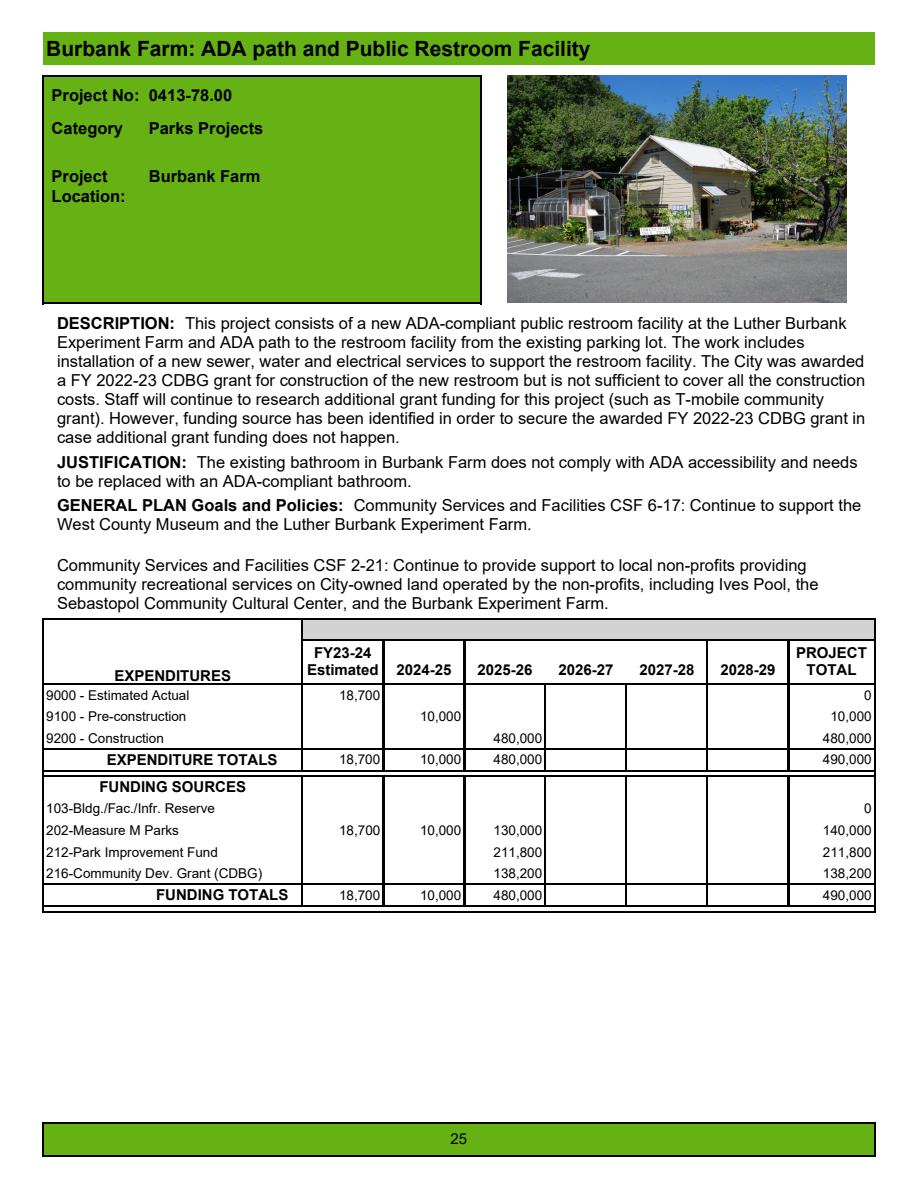
<style>
.page{position:relative;width:918px;height:1188px;background:#fff}
.page>*{position:absolute;margin:0;border:0;box-sizing:border-box;transform-origin:0 0}
.t1{font:700 21px "Arial";color:#000}
.t2{font:16.5px/18.9px "Arial";color:#000}
.t3{font:700 16.5px "Arial";color:#000}
.t4{font:700 15px/17.2px "Arial";color:#000;text-align:center}
.t5{font:15px "Arial";color:#000}
.t6{font:13.5px "Arial";color:#000}
.s1{font-weight:700}
</style>
<div class="page">
<div style="left:43px;top:76px;width:438px;height:227px;background:#66b114"></div>
<hr style="left:42px;top:75px;width:2px;height:229px;background:#000">
<hr style="left:480px;top:75px;width:1px;height:229px;background:#000">
<hr style="left:42px;top:75px;width:439px;height:1px;background:#000">
<hr style="left:42px;top:303px;width:439px;height:1px;background:#000">
<img style="left:508px;top:75px;width:338px;height:227px">
<div style="left:43px;top:32px;width:832px;height:33px;background:#66b114"></div>
<hr style="left:463px;top:639px;width:3px;height:44px;background:#000">
<hr style="left:787px;top:639px;width:3px;height:44px;background:#000">
<hr style="left:302px;top:619px;width:1px;height:65px;background:#000">
<div style="left:302px;top:619px;width:573px;height:21px;background:#d3d3d3"></div>
<svg style="left:302px;top:619px;width:1px;height:20px"></svg>
<hr style="left:302px;top:639px;width:573px;height:2px;background:#000">
<hr style="left:707px;top:639px;width:1px;height:44px;background:#000">
<hr style="left:382px;top:640px;width:3px;height:43px;background:#000">
<hr style="left:42px;top:618px;width:2px;height:67px;background:#000">
<hr style="left:874px;top:618px;width:2px;height:67px;background:#000">
<hr style="left:42px;top:618px;width:834px;height:1px;background:#000">
<hr style="left:42px;top:684px;width:834px;height:1px;background:#000">
<hr style="left:42px;top:684px;width:2px;height:22px;background:#000">
<hr style="left:463px;top:684px;width:3px;height:22px;background:#000">
<hr style="left:787px;top:684px;width:3px;height:22px;background:#000">
<hr style="left:874px;top:684px;width:2px;height:22px;background:#000">
<hr style="left:382px;top:684px;width:3px;height:22px;background:#000">
<hr style="left:42px;top:706px;width:2px;height:22px;background:#000">
<hr style="left:463px;top:706px;width:3px;height:22px;background:#000">
<hr style="left:787px;top:706px;width:3px;height:22px;background:#000">
<hr style="left:874px;top:706px;width:2px;height:22px;background:#000">
<hr style="left:382px;top:706px;width:3px;height:22px;background:#000">
<hr style="left:42px;top:728px;width:2px;height:21px;background:#000">
<hr style="left:463px;top:728px;width:3px;height:21px;background:#000">
<hr style="left:787px;top:728px;width:3px;height:21px;background:#000">
<hr style="left:874px;top:728px;width:2px;height:21px;background:#000">
<hr style="left:382px;top:728px;width:3px;height:21px;background:#000">
<hr style="left:463px;top:749px;width:3px;height:22px;background:#000">
<hr style="left:787px;top:749px;width:3px;height:22px;background:#000">
<hr style="left:382px;top:749px;width:3px;height:22px;background:#000">
<hr style="left:42px;top:748px;width:2px;height:24px;background:#000">
<hr style="left:874px;top:748px;width:2px;height:24px;background:#000">
<hr style="left:42px;top:748px;width:834px;height:2px;background:#000">
<hr style="left:42px;top:770px;width:834px;height:2px;background:#000">
<hr style="left:787px;top:776px;width:3px;height:22px;background:#000">
<hr style="left:463px;top:776px;width:3px;height:22px;background:#000">
<hr style="left:382px;top:776px;width:3px;height:22px;background:#000">
<hr style="left:42px;top:776px;width:2px;height:22px;background:#000">
<hr style="left:874px;top:776px;width:2px;height:22px;background:#000">
<hr style="left:42px;top:776px;width:834px;height:1px;background:#000">
<hr style="left:42px;top:798px;width:2px;height:22px;background:#000">
<hr style="left:463px;top:798px;width:3px;height:22px;background:#000">
<hr style="left:787px;top:798px;width:3px;height:22px;background:#000">
<hr style="left:874px;top:798px;width:2px;height:22px;background:#000">
<hr style="left:382px;top:798px;width:3px;height:22px;background:#000">
<hr style="left:42px;top:820px;width:2px;height:21px;background:#000">
<hr style="left:463px;top:820px;width:3px;height:21px;background:#000">
<hr style="left:787px;top:820px;width:3px;height:21px;background:#000">
<hr style="left:874px;top:820px;width:2px;height:21px;background:#000">
<hr style="left:382px;top:820px;width:3px;height:21px;background:#000">
<hr style="left:42px;top:841px;width:2px;height:22px;background:#000">
<hr style="left:463px;top:841px;width:3px;height:22px;background:#000">
<hr style="left:787px;top:841px;width:3px;height:22px;background:#000">
<hr style="left:874px;top:841px;width:2px;height:22px;background:#000">
<hr style="left:382px;top:841px;width:3px;height:22px;background:#000">
<hr style="left:42px;top:863px;width:2px;height:21px;background:#000">
<hr style="left:463px;top:863px;width:3px;height:21px;background:#000">
<hr style="left:787px;top:863px;width:3px;height:21px;background:#000">
<hr style="left:874px;top:863px;width:2px;height:21px;background:#000">
<hr style="left:382px;top:863px;width:3px;height:21px;background:#000">
<svg style="left:545px;top:685px;width:1px;height:220px"></svg>
<hr style="left:463px;top:884px;width:3px;height:22px;background:#000">
<svg style="left:626px;top:685px;width:1px;height:220px"></svg>
<svg style="left:707px;top:685px;width:1px;height:220px"></svg>
<hr style="left:787px;top:884px;width:3px;height:22px;background:#000">
<svg style="left:302px;top:685px;width:1px;height:220px"></svg>
<hr style="left:382px;top:884px;width:3px;height:22px;background:#000">
<hr style="left:42px;top:884px;width:2px;height:23px;background:#000">
<hr style="left:874px;top:884px;width:2px;height:23px;background:#000">
<hr style="left:42px;top:884px;width:834px;height:1px;background:#000">
<hr style="left:42px;top:905px;width:834px;height:2px;background:#000">
<hr style="left:42px;top:911px;width:834px;height:1px;background:#000">
<div style="left:43px;top:1123px;width:832px;height:33px;background:#66b114"></div>
<hr style="left:42px;top:1122px;width:2px;height:34px;background:#000">
<hr style="left:874px;top:1122px;width:2px;height:34px;background:#000">
<hr style="left:42px;top:1122px;width:834px;height:2px;background:#000">
<hr style="left:42px;top:1155px;width:834px;height:1px;background:#000">
<p class="t1" style="left:46px;top:37px;width:546px">Burbank Farm: ADA path and Public Restroom Facility</p>
<p class="t3" style="left:52px;top:86px;width:182px">Project No: 0413-78.00</p>
<p class="t3" style="left:52px;top:119px;width:73px">Category</p>
<p class="t3" style="left:52px;top:167px;width:57px">Project</p>
<p class="t3" style="left:149px;top:167px;width:113px">Burbank Farm</p>
<p class="t3" style="left:149px;top:119px;width:116px">Parks Projects</p>
<p class="t3" style="left:52px;top:187px;width:76px">Location:</p>
<p class="t2" style="left:57px;top:314px;width:810px"><span class="s1">DESCRIPTION:</span> This project consists of a new ADA-compliant public restroom facility at the Luther Burbank Experiment Farm and ADA path to the restroom facility from the existing parking lot. The work includes installation of a new sewer, water and electrical services to support the restroom facility. The City was awarded a FY 2022-23 CDBG grant for construction of the new restroom but is not sufficient to cover all the construction costs. Staff will continue to research additional grant funding for this project (such as T-mobile community grant). However, funding source has been identified in order to secure the awarded FY 2022-23 CDBG grant in case additional grant funding does not happen.</p>
<p class="t2" style="left:57px;top:452px;width:802px"><span class="s1">JUSTIFICATION:</span> The existing bathroom in Burbank Farm does not comply with ADA accessibility and needs to be replaced with an ADA-compliant bathroom.</p>
<p class="t2" style="left:57px;top:496px;width:806px"><span class="s1">GENERAL PLAN Goals and Policies:</span> Community Services and Facilities CSF 6-17: Continue to support the<br>West County Museum and the Luther Burbank Experiment Farm.</p>
<p class="t2" style="left:57px;top:556px;width:763px">Community Services and Facilities CSF 2-21: Continue to provide support to local non-profits providing community recreational services on City-owned land operated by the non-profits, including Ives Pool, the<br>Sebastopol Community Cultural Center, and the Burbank Experiment Farm.</p>
<p class="t4" style="left:307px;top:644px;width:73px">FY23-24<br>Estimated</p>
<p class="t4" style="left:114px;top:667px;width:118px">EXPENDITURES</p>
<p class="t4" style="left:639px;top:661px;width:57px">2027-28</p>
<p class="t4" style="left:396px;top:661px;width:57px">2024-25</p>
<p class="t4" style="left:477px;top:661px;width:57px">2025-26</p>
<p class="t4" style="left:558px;top:661px;width:57px">2026-27</p>
<p class="t4" style="left:720px;top:661px;width:57px">2028-29</p>
<p class="t4" style="left:796px;top:644px;width:72px">PROJECT<br>TOTAL</p>
<p class="t6" style="left:46px;top:687px;width:145px">9000 - Estimated Actual</p>
<p class="t6" style="left:339px;top:687px;width:43px">18,700</p>
<p class="t6" style="left:864px;top:687px;width:9px">0</p>
<p class="t6" style="left:46px;top:709px;width:142px">9100 - Pre-construction</p>
<p class="t6" style="left:420px;top:709px;width:43px">10,000</p>
<p class="t6" style="left:830px;top:709px;width:43px">10,000</p>
<p class="t6" style="left:46px;top:731px;width:119px">9200 - Construction</p>
<p class="t6" style="left:494px;top:731px;width:50px">480,000</p>
<p class="t6" style="left:823px;top:731px;width:50px">480,000</p>
<p class="t4" style="left:107px;top:751px;width:172px">EXPENDITURE TOTALS</p>
<p class="t6" style="left:339px;top:752px;width:43px">18,700</p>
<p class="t6" style="left:420px;top:752px;width:43px">10,000</p>
<p class="t6" style="left:494px;top:752px;width:50px">480,000</p>
<p class="t6" style="left:823px;top:752px;width:50px">490,000</p>
<p class="t4" style="left:99px;top:778px;width:148px">FUNDING SOURCES</p>
<p class="t6" style="left:46px;top:801px;width:170px">103-Bldg./Fac./Infr. Reserve</p>
<p class="t6" style="left:864px;top:801px;width:9px">0</p>
<p class="t6" style="left:46px;top:823px;width:134px">202-Measure M Parks</p>
<p class="t6" style="left:339px;top:823px;width:43px">18,700</p>
<p class="t6" style="left:420px;top:823px;width:43px">10,000</p>
<p class="t6" style="left:494px;top:823px;width:50px">130,000</p>
<p class="t6" style="left:823px;top:823px;width:50px">140,000</p>
<p class="t6" style="left:46px;top:844px;width:173px">212-Park Improvement Fund</p>
<p class="t6" style="left:494px;top:844px;width:50px">211,800</p>
<p class="t6" style="left:823px;top:844px;width:50px">211,800</p>
<p class="t6" style="left:46px;top:866px;width:217px">216-Community Dev. Grant (CDBG)</p>
<p class="t6" style="left:494px;top:866px;width:50px">138,200</p>
<p class="t6" style="left:823px;top:866px;width:50px">138,200</p>
<p class="t4" style="left:156px;top:886px;width:134px">FUNDING TOTALS</p>
<p class="t6" style="left:339px;top:887px;width:43px">18,700</p>
<p class="t6" style="left:420px;top:887px;width:43px">10,000</p>
<p class="t6" style="left:494px;top:887px;width:50px">480,000</p>
<p class="t6" style="left:823px;top:887px;width:50px">490,000</p>
<p class="t5" style="left:451px;top:1131px;width:18px">25</p>
</div>
